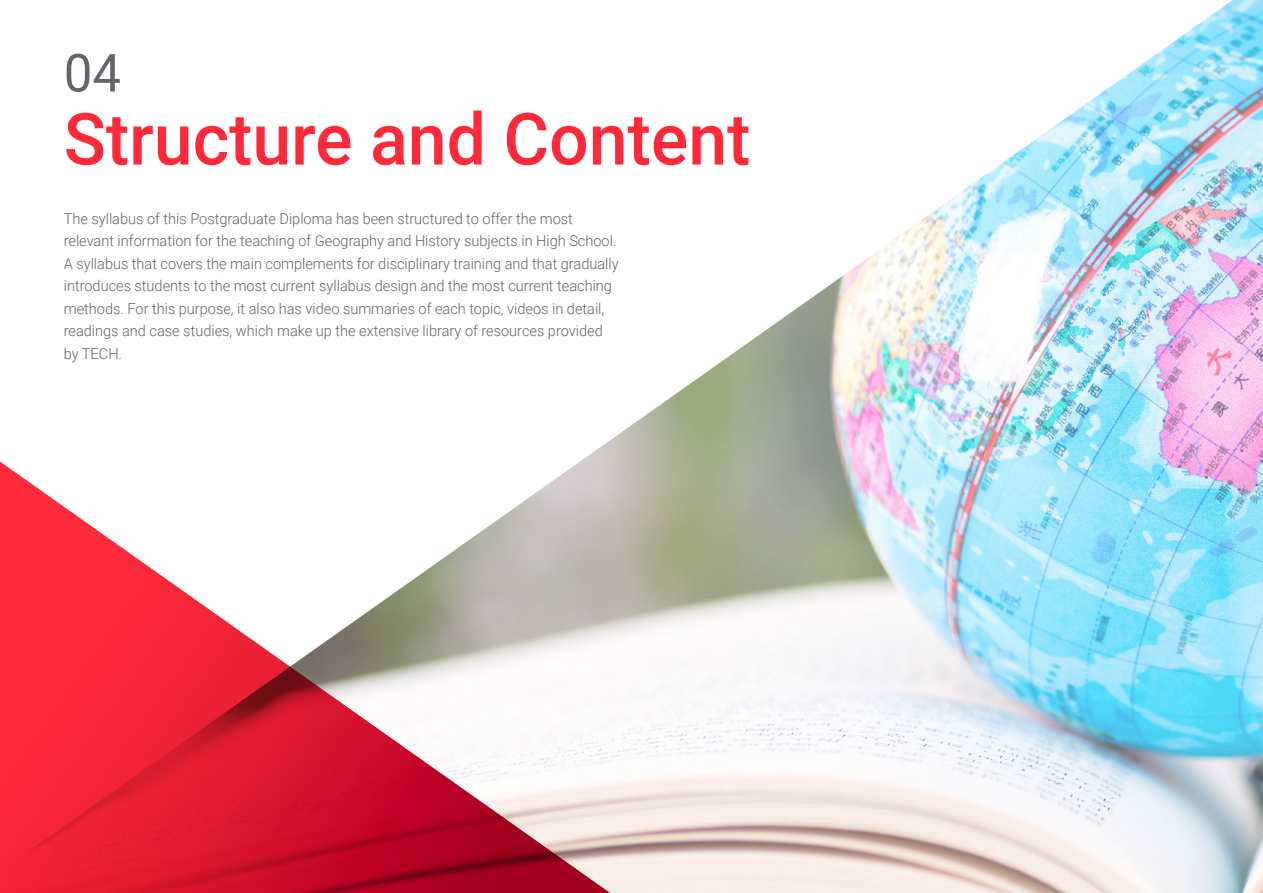
<style>
.page{position:relative;width:1263px;height:893px;background:#fff}
.page>*{position:absolute;margin:0;border:0;box-sizing:border-box;transform-origin:0 0}
.t1{font:500 72px "Roboto";color:#ff293a}
.t2{font:52.5px "Roboto";color:#61646a}
.t3{font:300 15px/22.5px "Roboto";color:#61646a}
</style>
<div class="page">
<img style="left:602px;top:0;width:661px;height:893px">
<svg style="left:0;top:446px;width:640px;height:447px"></svg>
<h2 class="t2" style="left:64px;top:36px;width:59px">04</h2>
<h1 class="t1" style="left:64px;top:89px;width:688px">Structure and Content</h1>
<p class="t3" style="left:64px;top:207px;width:556px">The syllabus of this Postgraduate Diploma has been structured to offer the most relevant information for the teaching of Geography and History subjects in High School.<br>A syllabus that covers the main complements for disciplinary training and that gradually introduces students to the most current syllabus design and the most current teaching methods. For this purpose, it also has video summaries of each topic, videos in detail, readings and case studies, which make up the extensive library of resources provided by TECH.</p>
</div>
